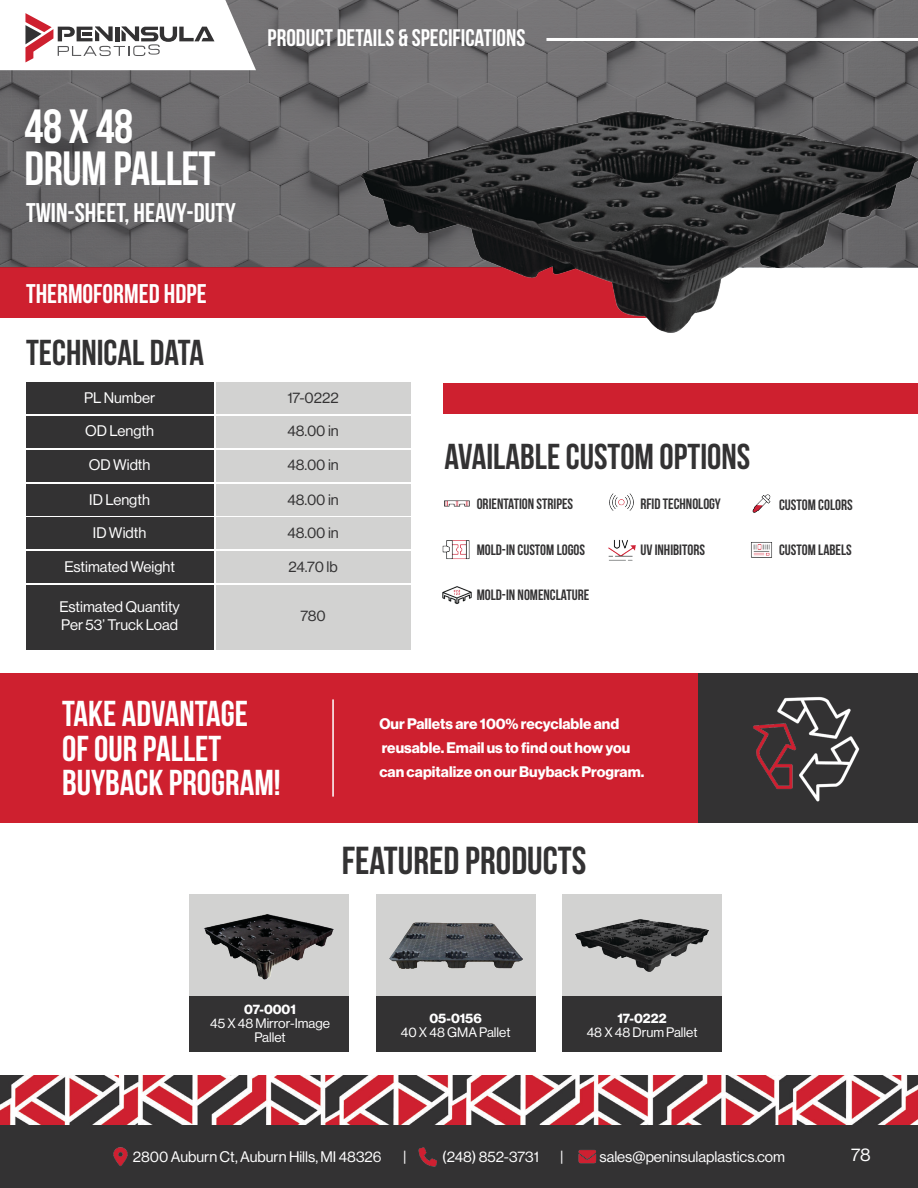
<style>
.page{position:relative;width:918px;height:1188px;background:#fff}
.page>*{position:absolute;margin:0;border:0;box-sizing:border-box;transform-origin:0 0}
.t1{font:700 48px "Bebas Neue";letter-spacing:-.01em;color:#fff}
.t2{font:700 39px "Bebas Neue";color:#333233}
.t3{font:700 36px "Bebas Neue";color:#fff}
.t4{font:700 36px "Bebas Neue";color:#333233}
.t5{font:700 27px "Bebas Neue";color:#fff}
.t6{font:700 24px "Bebas Neue";color:#fff}
.t7{font:18px "N Haas Grotesk DS Pro 55 Rg";color:#fff}
.t8{font:15px "N Haas Grotesk DS Pro 55 Rg";color:#fff}
.t9{font:700 15px "Bebas Neue";color:#333233}
.t10{font:15px/24px "N Haas Grotesk DS Pro 75 Bd";color:#fff}
.t11{font:15px "N Haas Grotesk DS Pro 55 Rg";color:#333233}
.t12{font:13.5px/14.2px "N Haas Grotesk DS Pro 55 Rg";color:#fff;text-align:center}
.t13{font:13.5px "N Haas Grotesk DS Pro 75 Bd";color:#fff}
</style>
<div class="page">
<img style="left:0;top:1075px;width:918px;height:50px">
<div style="left:0;top:267px;width:658px;height:51px;background:#ce202f"></div>
<svg style="left:0;top:0;width:918px;height:267px;background:#6b6a6c"></svg>
<img style="left:362px;top:111px;width:556px;height:221px">
<hr style="left:546px;top:38px;width:372px;height:3px;background:#fff">
<div style="left:26px;top:382px;width:187px;height:32px;background:#333233"></div>
<div style="left:26px;top:416px;width:187px;height:31px;background:#333233"></div>
<div style="left:216px;top:382px;width:194px;height:32px;background:#d2d2d1"></div>
<div style="left:216px;top:416px;width:194px;height:31px;background:#d2d2d1"></div>
<div style="left:26px;top:450px;width:187px;height:32px;background:#333233"></div>
<div style="left:26px;top:518px;width:187px;height:31px;background:#333233"></div>
<div style="left:26px;top:484px;width:187px;height:31px;background:#333233"></div>
<div style="left:26px;top:551px;width:187px;height:32px;background:#333233"></div>
<div style="left:216px;top:450px;width:194px;height:32px;background:#d2d2d1"></div>
<div style="left:216px;top:518px;width:194px;height:31px;background:#d2d2d1"></div>
<div style="left:216px;top:484px;width:194px;height:31px;background:#d2d2d1"></div>
<div style="left:216px;top:551px;width:194px;height:32px;background:#d2d2d1"></div>
<div style="left:26px;top:585px;width:187px;height:65px;background:#333233"></div>
<div style="left:216px;top:585px;width:194px;height:65px;background:#d2d2d1"></div>
<div style="left:190px;top:894px;width:159px;height:139px;background:#d2d2d1"></div>
<div style="left:190px;top:997px;width:159px;height:55px;background:#333233"></div>
<div style="left:376px;top:894px;width:159px;height:139px;background:#d2d2d1"></div>
<div style="left:376px;top:997px;width:159px;height:55px;background:#333233"></div>
<div style="left:562px;top:894px;width:160px;height:139px;background:#d2d2d1"></div>
<div style="left:562px;top:997px;width:160px;height:55px;background:#333233"></div>
<img style="left:204px;top:914px;width:130px;height:66px">
<img style="left:389px;top:923px;width:133px;height:45px">
<img style="left:576px;top:919px;width:132px;height:53px">
<div style="left:443px;top:383px;width:475px;height:31px;background:#ce202f"></div>
<div style="left:0;top:674px;width:703px;height:149px;background:#ce202f"></div>
<hr style="left:332px;top:699px;width:2px;height:98px;background:#fff">
<div style="left:699px;top:674px;width:219px;height:149px;background:#333233"></div>
<img style="left:753px;top:696px;width:107px;height:106px">
<img style="left:608px;top:540px;width:28px;height:21px">
<img style="left:609px;top:493px;width:25px;height:18px">
<img style="left:751px;top:542px;width:21px;height:16px">
<img style="left:752px;top:494px;width:19px;height:19px">
<img style="left:442px;top:586px;width:30px;height:18px">
<img style="left:444px;top:500px;width:26px;height:7px">
<img style="left:442px;top:540px;width:28px;height:19px">
<div style="left:0;top:1125px;width:918px;height:63px;background:#333233"></div>
<svg style="left:0;top:0;width:256px;height:70px"></svg>
<img style="left:113px;top:1147px;width:15px;height:19px">
<img style="left:418px;top:1147px;width:19px;height:20px">
<img style="left:578px;top:1150px;width:19px;height:14px">
<p class="t1" style="left:25px;top:100px;width:110px">48 X 48</p>
<p class="t1" style="left:25px;top:142px;width:193px">DRUM PALLET</p>
<p class="t5" style="left:26px;top:198px;width:211px">TWIN-SHEET, HEAVY-DUTY</p>
<p class="t5" style="left:26px;top:279px;width:182px">THERMOFORMED HDPE</p>
<p class="t4" style="left:26px;top:333px;width:179px">TECHNICAL DATA</p>
<p class="t6" style="left:268px;top:25px;width:259px">PRODUCT DETAILS &amp; SPECIFICATIONS</p>
<p class="t8" style="left:84px;top:389px;width:73px">PL Number</p>
<p class="t11" style="left:287px;top:389px;width:53px">17-0222</p>
<p class="t8" style="left:85px;top:423px;width:70px">OD Length</p>
<p class="t11" style="left:287px;top:423px;width:53px">48.00 in</p>
<p class="t8" style="left:89px;top:456px;width:63px">OD Width</p>
<p class="t11" style="left:287px;top:456px;width:53px">48.00 in</p>
<p class="t8" style="left:89px;top:491px;width:62px">ID Length</p>
<p class="t11" style="left:287px;top:491px;width:53px">48.00 in</p>
<p class="t8" style="left:93px;top:524px;width:55px">ID Width</p>
<p class="t11" style="left:287px;top:524px;width:53px">48.00 in</p>
<p class="t8" style="left:64px;top:559px;width:112px">Estimated Weight</p>
<p class="t11" style="left:289px;top:559px;width:51px">24.70 lb</p>
<p class="t8" style="left:59px;top:599px;width:122px">Estimated Quantity</p>
<p class="t8" style="left:61px;top:617px;width:118px">Per 53’ Truck Load</p>
<p class="t11" style="left:300px;top:608px;width:27px">780</p>
<p class="t3" style="left:62px;top:694px;width:188px">TAKE ADVANTAGE</p>
<p class="t3" style="left:62px;top:729px;width:161px">OF OUR PALLET</p>
<p class="t3" style="left:62px;top:763px;width:220px">BUYBACK PROGRAM!</p>
<p class="t4" style="left:445px;top:437px;width:307px">AVAILABLE CUSTOM OPTIONS</p>
<p class="t9" style="left:477px;top:496px;width:98px">ORIENTATION STRIPES</p>
<p class="t9" style="left:477px;top:542px;width:110px">MOLD-IN CUSTOM LOGOS</p>
<p class="t9" style="left:477px;top:587px;width:114px">MOLD-IN NOMENCLATURE</p>
<p class="t9" style="left:640px;top:496px;width:82px">RFID TECHNOLOGY</p>
<p class="t9" style="left:779px;top:496px;width:75px">CUSTOM COLORS</p>
<p class="t9" style="left:779px;top:542px;width:74px">CUSTOM LABELS</p>
<p class="t9" style="left:640px;top:542px;width:66px">UV INHIBITORS</p>
<p class="t10" style="left:379px;top:712px;width:241px">Our Pallets are 100% recyclable and</p>
<p class="t10" style="left:379px;top:736px;width:266px">reusable. Email us to find out how you can capitalize on our Buyback Program.</p>
<p class="t2" style="left:342px;top:839px;width:246px">FEATURED PRODUCTS</p>
<p class="t13" style="left:244px;top:1001px;width:53px">07-0001</p>
<p class="t12" style="left:210px;top:1016px;width:121px">45 X 48 Mirror-Image<br>Pallet</p>
<p class="t13" style="left:430px;top:1010px;width:54px">05-0156</p>
<p class="t12" style="left:401px;top:1025px;width:111px">40 X 48 GMA Pallet</p>
<p class="t13" style="left:617px;top:1010px;width:51px">17-0222</p>
<p class="t12" style="left:587px;top:1025px;width:112px">48 X 48 Drum Pallet</p>
<p class="t8" style="left:133px;top:1148px;width:250px">2800 Auburn Ct, Auburn Hills, MI 48326</p>
<p class="t8" style="left:403px;top:1148px;width:5px">|</p>
<p class="t8" style="left:442px;top:1148px;width:98px">(248) 852-3731</p>
<p class="t8" style="left:560px;top:1148px;width:5px">|</p>
<p class="t8" style="left:599px;top:1148px;width:187px">sales@peninsulaplastics.com</p>
<p class="t7" style="left:851px;top:1145px;width:21px">78</p>
</div>
